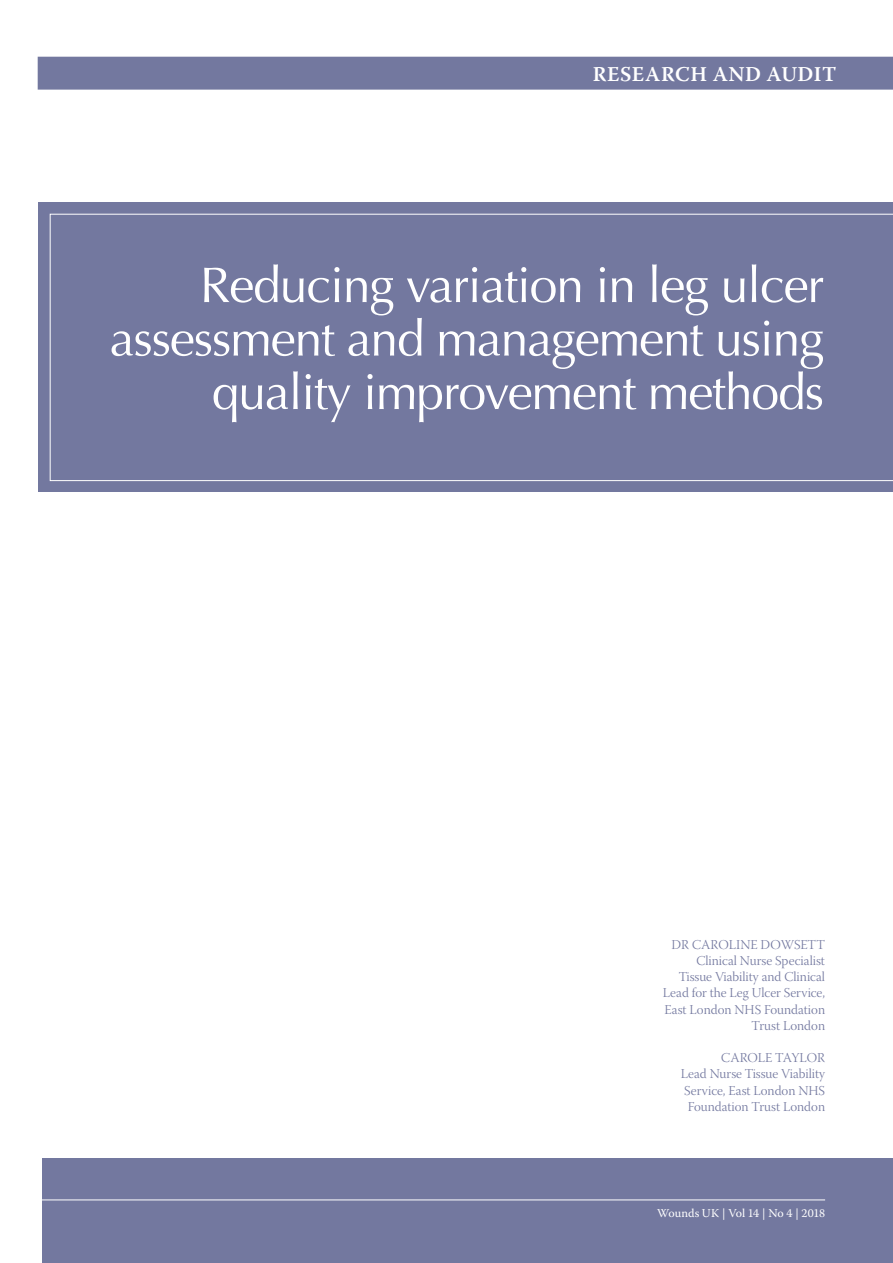
<style>
.page{position:relative;width:893px;height:1263px;background:#fff}
.page>*{position:absolute;margin:0;border:0;box-sizing:border-box;transform-origin:0 0}
.Article_title{font:50.1px/53.4px "Optima";letter-spacing:-.025em;color:#fff;text-align:right}
.t1{font:600 21px "Warnock Pro";letter-spacing:.025em;color:#fff}
.Author_s_details{font:13.5px/16.2px "Warnock Pro Light Subh";color:#73789f;text-align:right}
.t2{font:12px "Warnock Pro";letter-spacing:-.005em;color:#fff}
</style>
<div class="page">
<div style="left:38px;top:203px;width:855px;height:289px;background:#73789f"></div>
<div style="left:38px;top:57px;width:855px;height:33px;background:#73789f"></div>
<div style="left:43px;top:1158px;width:850px;height:105px;background:#73789f"></div>
<hr style="left:38px;top:1199px;width:787px;height:1px;background:#fff">
<svg style="left:50px;top:214px;width:843px;height:267px"></svg>
<p class="t1" style="left:593px;top:61px;width:245px">RESEARCH AND AUDIT</p>
<p class="Article_title" style="left:109px;top:259px;width:716px">Reducing variation in leg ulcer assessment and management using quality improvement methods</p>
<p class="Author_s_details" style="left:672px;top:938px;width:155px">DR CAROLINE DOWSETT</p>
<p class="Author_s_details" style="left:663px;top:954px;width:164px">Clinical Nurse Specialist<br>Tissue Viability and Clinical<br>Lead for the Leg Ulcer Service,<br>East London NHS Foundation<br>Trust London</p>
<p class="Author_s_details" style="left:721px;top:1051px;width:105px">CAROLE TAYLOR</p>
<p class="Author_s_details" style="left:681px;top:1067px;width:146px">Lead Nurse Tissue Viability</p>
<p class="Author_s_details" style="left:684px;top:1083px;width:142px">Service, East London NHS</p>
<p class="Author_s_details" style="left:688px;top:1100px;width:139px">Foundation Trust London</p>
<p class="t2" style="left:657px;top:1206px;width:170px">Wounds UK | Vol 14 | No 4 | 2018</p>
</div>
